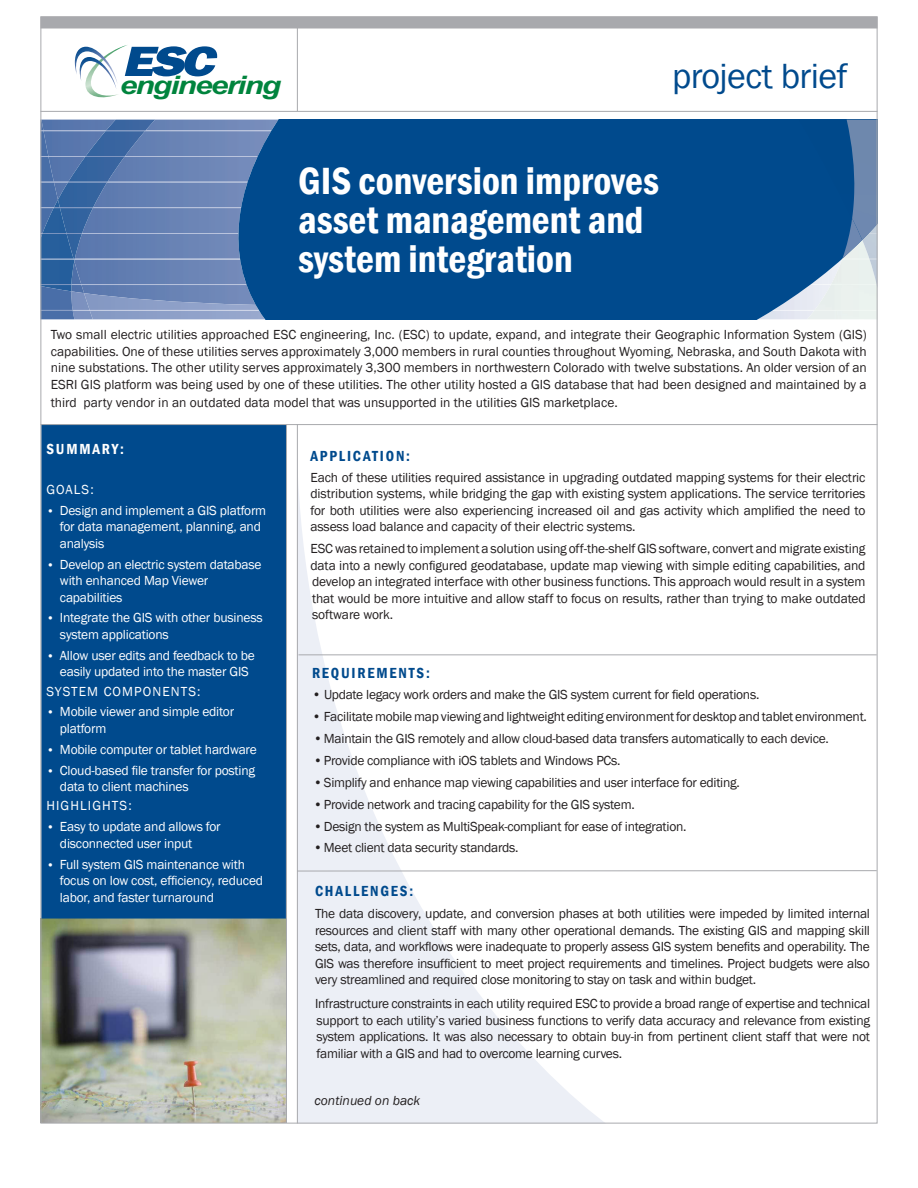
<style>
.page{position:relative;width:918px;height:1188px;background:#fff}
.page>*{position:absolute;margin:0;border:0;box-sizing:border-box;transform-origin:0 0}
.t1{font:italic 800 42.6px "Franklin Gothic";color:#004a8d;scale:1.23 1}
.t2{font:italic 800 42.6px "Franklin Gothic";color:#fff;scale:1.23 1}
.t3{font:600 condensed 39px/39px "Franklin Gothic";color:#fff}
.t4{font:36px "Franklin Gothic";letter-spacing:-.015em;color:#004a8d}
.t5{font:italic 700 25.5px "Arial";letter-spacing:-.05em;color:#00843d;scale:1.22 1}
.t6{font:italic 700 25.5px "Arial";letter-spacing:-.05em;color:#fff;scale:1.22 1}
.t7{font:600 condensed 15px "Franklin Gothic";letter-spacing:.12em;color:#004a8d}
.t8{font:600 condensed 15px "Franklin Gothic";letter-spacing:.12em;color:#fff}
.t9{font:13.5px/16.5px "Franklin Gothic";letter-spacing:-.02em;color:#231f20;text-align:justify}
.t10{font:13.5px/16.5px "Franklin Gothic";letter-spacing:-.015em;color:#fff}
.t11{font:13.5px "Franklin Gothic";color:#231f20}
.t12{font:13.5px "Franklin Gothic";letter-spacing:.08em;color:#fff}
.t13{font:italic 13.5px "Franklin Gothic";color:#231f20}
.s1{font-size:12px}
</style>
<div class="page">
<img style="left:42px;top:919px;width:244px;height:203px">
<div style="left:42px;top:425px;width:244px;height:494px;background:#004a8d"></div>
<img style="left:84px;top:120px;width:118px;height:173px">
<img style="left:42px;top:120px;width:42px;height:171px">
<img style="left:44px;top:130px;width:158px;height:1px">
<img style="left:48px;top:156px;width:154px;height:1px">
<img style="left:54px;top:182px;width:148px;height:1px">
<svg style="left:42px;top:182px;width:12px;height:1px"></svg>
<img style="left:155px;top:207px;width:47px;height:1px">
<img style="left:155px;top:233px;width:47px;height:1px">
<img style="left:155px;top:259px;width:47px;height:1px">
<img style="left:81px;top:284px;width:121px;height:1px">
<img style="left:93px;top:293px;width:109px;height:26px">
<img style="left:74px;top:291px;width:19px;height:28px">
<img style="left:90px;top:310px;width:112px;height:1px">
<svg style="left:74px;top:310px;width:16px;height:1px"></svg>
<img style="left:58px;top:120px;width:97px;height:141px">
<img style="left:42px;top:200px;width:32px;height:86px">
<img style="left:106px;top:130px;width:40px;height:1px">
<img style="left:85px;top:156px;width:40px;height:1px">
<img style="left:68px;top:182px;width:40px;height:1px">
<svg style="left:42px;top:207px;width:18px;height:1px"></svg>
<svg style="left:42px;top:233px;width:40px;height:1px"></svg>
<img style="left:42px;top:284px;width:29px;height:1px">
<img style="left:42px;top:286px;width:32px;height:33px">
<img style="left:42px;top:310px;width:31px;height:1px">
<svg style="left:202px;top:120px;width:640px;height:199px;background:#0b5091"></svg>
<div style="left:799px;top:120px;width:48px;height:98px;background:#004a8d"></div>
<img style="left:807px;top:240px;width:69px;height:79px">
<img style="left:842px;top:218px;width:20px;height:41px">
<img style="left:862px;top:240px;width:14px;height:48px">
<svg style="left:842px;top:259px;width:34px;height:1px"></svg>
<img style="left:847px;top:120px;width:29px;height:120px">
<svg style="left:298px;top:487px;width:308px;height:635px"></svg>
<svg style="left:74px;top:45px;width:53px;height:53px"></svg>
<div style="left:40px;top:16px;width:838px;height:12px;background:#a8a9ad"></div>
<hr style="left:40px;top:424px;width:838px;height:1px;background:#a8a9ad">
<hr style="left:297px;top:870px;width:580px;height:1px;background:#a8a9ad">
<hr style="left:298px;top:654px;width:579px;height:1px;background:#a8a9ad">
<hr style="left:40px;top:111px;width:838px;height:1px;background:#a8a9ad">
<hr style="left:297px;top:424px;width:1px;height:699px;background:#a8a9ad">
<hr style="left:286px;top:424px;width:1px;height:699px;background:#a8a9ad">
<hr style="left:297px;top:23px;width:1px;height:88px;background:#a8a9ad">
<p class="t1" style="left:122px;top:36px;width:77px">ESC</p>
<p class="t5" style="left:120px;top:69px;width:134px">engineering</p>
<p class="t4" style="left:672px;top:54px;width:177px">project brief</p>
<p class="t3" style="left:298px;top:161px;width:363px">GIS conversion improves asset management and system integration</p>
<p class="t9" style="left:51px;top:327px;width:818px">Two small electric utilities approached ESC engineering, Inc. (ESC) to update, expand, and integrate their Geographic Information System (GIS) capabilities. One of these utilities serves approximately 3,000 members in rural counties throughout Wyoming, Nebraska, and South Dakota with nine substations. The other utility serves approximately 3,300 members in northwestern Colorado with twelve substations. An older version of an ESRI GIS platform was being used by one of these utilities. The other utility hosted a GIS database that had been designed and maintained by a</p>
<p class="t11" style="left:51px;top:394px;width:569px">third party vendor in an outdated data model that was unsupported in the utilities GIS marketplace.</p>
<p class="t8" style="left:46px;top:439px;width:79px">SUMMARY:</p>
<p class="t10" style="left:46px;top:482px;width:49px">GOALS:</p>
<p class="t10" style="left:60px;top:502px;width:208px;text-indent:-14px"><span class="s1">•</span> Design and implement a GIS platform for data management, planning, and analysis</p>
<p class="t10" style="left:60px;top:556px;width:203px;text-indent:-14px"><span class="s1">•</span> Develop an electric system database with enhanced Map Viewer capabilities</p>
<p class="t10" style="left:60px;top:610px;width:204px;text-indent:-14px"><span class="s1">•</span> Integrate the GIS with other business system applications</p>
<p class="t10" style="left:46px;top:647px;width:210px;text-align:center"><span class="s1">•</span> Allow user edits and feedback to be easily updated into the master GIS</p>
<p class="t12" style="left:46px;top:683px;width:156px">SYSTEM COMPONENTS:</p>
<p class="t10" style="left:60px;top:704px;width:176px;text-indent:-14px"><span class="s1">•</span> Mobile viewer and simple editor platform</p>
<p class="t10" style="left:46px;top:741px;width:212px"><span class="s1">•</span> Mobile computer or tablet hardware</p>
<p class="t10" style="left:60px;top:762px;width:197px;text-indent:-14px"><span class="s1">•</span> Cloud-based file transfer for posting data to client machines</p>
<p class="t12" style="left:46px;top:797px;width:87px">HIGHLIGHTS:</p>
<p class="t10" style="left:60px;top:819px;width:162px;text-indent:-14px"><span class="s1">•</span> Easy to update and allows for disconnected user input</p>
<p class="t10" style="left:60px;top:856px;width:205px;text-indent:-14px"><span class="s1">•</span> Full system GIS maintenance with focus on low cost, efficiency, reduced labor, and faster turnaround</p>
<p class="t2" style="left:122px;top:616px;width:77px">ESC</p>
<p class="t6" style="left:120px;top:648px;width:134px">engineering</p>
<p class="t7" style="left:310px;top:446px;width:101px">APPLICATION:</p>
<p class="t9" style="left:310px;top:470px;width:557px">Each of these utilities required assistance in upgrading outdated mapping systems for their electric distribution systems, while bridging the gap with existing system applications. The service territories for both utilities were also experiencing increased oil and gas activity which amplified the need to assess load balance and capacity of their electric systems.</p>
<p class="t9" style="left:310px;top:541px;width:557px">ESC was retained to implement a solution using off-the-shelf GIS software, convert and migrate existing data into a newly configured geodatabase, update map viewing with simple editing capabilities, and develop an integrated interface with other business functions. This approach would result in a system that would be more intuitive and allow staff to focus on results, rather than trying to make outdated software work.</p>
<p class="t7" style="left:312px;top:663px;width:119px">REQUIREMENTS:</p>
<p class="t9" style="left:312px;top:687px;width:449px">• Update legacy work orders and make the GIS system current for field operations.</p>
<p class="t9" style="left:312px;top:709px;width:556px">• Facilitate mobile map viewing and lightweight editing environment for desktop and tablet environment.</p>
<p class="t9" style="left:314px;top:730px;width:517px">•Maintain the GIS remotely and allow cloud-based data transfers automatically to each device.</p>
<p class="t9" style="left:314px;top:752px;width:309px">•Provide compliance with iOS tablets and Windows PCs.</p>
<p class="t9" style="left:314px;top:774px;width:428px">•Simplify and enhance map viewing capabilities and user interface for editing.</p>
<p class="t9" style="left:314px;top:796px;width:323px">•Provide network and tracing capability for the GIS system.</p>
<p class="t9" style="left:314px;top:818px;width:375px">•Design the system as MultiSpeak-compliant for ease of integration.</p>
<p class="t9" style="left:314px;top:840px;width:206px">•Meet client data security standards.</p>
<p class="t7" style="left:315px;top:881px;width:100px">CHALLENGES:</p>
<p class="t9" style="left:315px;top:906px;width:557px">The data discovery, update, and conversion phases at both utilities were impeded by limited internal resources and client staff with many other operational demands. The existing GIS and mapping skill sets, data, and workflows were inadequate to properly assess GIS system benefits and operability. The GIS was therefore insufficient to meet project requirements and timelines. Project budgets were also very streamlined and required close monitoring to stay on task and within budget.</p>
<p class="t9" style="left:315px;top:996px;width:557px">Infrastructure constraints in each utility required ESC to provide a broad range of expertise and technical support to each utility’s varied business functions to verify data accuracy and relevance from existing system applications. It was also necessary to obtain buy-in from pertinent client staff that were not familiar with a GIS and had to overcome learning curves.</p>
<p class="t13" style="left:315px;top:1092px;width:107px">continued on back</p>
</div>
